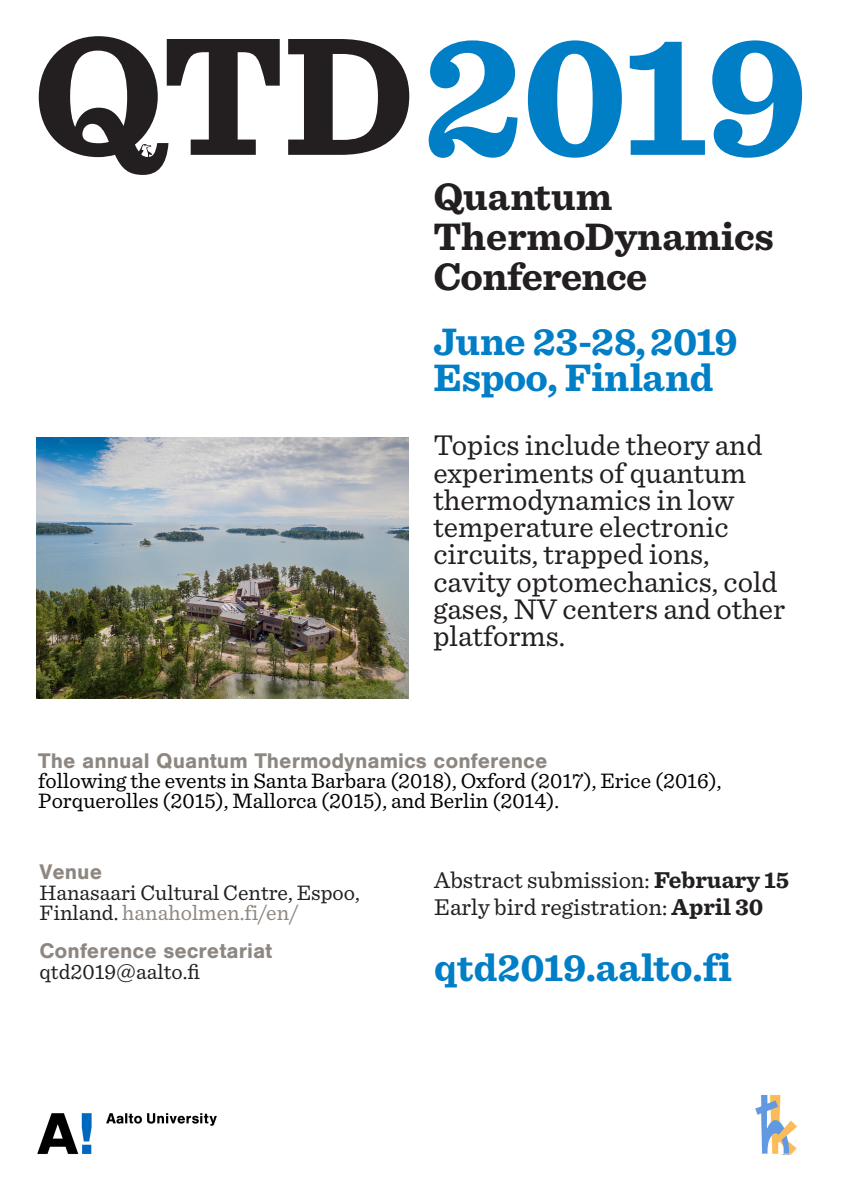
<style>
.page{position:relative;width:842px;height:1191px;background:#fff}
.page>*{position:absolute;margin:0;border:0;box-sizing:border-box;transform-origin:0 0}
.t1{font:700 176px "Sentinel";letter-spacing:-.015em;color:#007ec6}
.t2{font:700 40px/36.4px "Sentinel";letter-spacing:-.005em;color:#007ec6}
.t3{font:700 40px/40px "Sentinel";letter-spacing:-.005em;color:#231f20}
.t4{font:30px/27.3px "Sentinel";color:#231f20}
.t5{font:24px/27.5px "Sentinel";color:#231f20}
.t6{font:22px/19.6px "Sentinel";color:#000}
.t7{font:700 22px/20.5px "Nimbus San";color:#8e8781}
.t8{font:22px/20.5px "Sentinel";color:#231f20}
.s1{color:#231f20}
.s2{font-family:"Nimbus San";font-weight:700;color:#8e8781}
.s3{color:#8e8781}
.s4{font-family:"Sentinel";font-weight:400;color:#231f20}
.s5{font-weight:700}
</style>
<div class="page">
<img style="left:37px;top:1113px;width:180px;height:41px">
<img style="left:755px;top:1094px;width:42px;height:61px">
<img style="left:36px;top:437px;width:373px;height:262px">
<svg style="left:134px;top:144px;width:18px;height:20px"></svg>
<p class="t1" style="left:32px;top:-43px;width:778px"><span class="s1">QTD</span>2019</p>
<p class="t3" style="left:433px;top:175px;width:342px">Quantum<br>ThermoDynamics<br>Conference</p>
<p class="t2" style="left:433px;top:321px;width:306px">June 23-28, 2019<br>Espoo, Finland</p>
<p class="t4" style="left:433px;top:430px;width:353px">Topics include theory and experiments of quantum thermodynamics in low temperature electronic circuits, trapped ions, cavity optomechanics, cold gases, NV centers and other platforms.</p>
<p class="t7" style="left:38px;top:751px;width:511px">The annual Quantum Thermodynamics conference</p>
<p class="t6" style="left:38px;top:769px;width:685px">following the events in Santa Barbara (2018), Oxford (2017), Erice (2016),<br>Porquerolles (2015), Mallorca (2015), and Berlin (2014).</p>
<p class="t8" style="left:39px;top:860px;width:322px"><span class="s2">Venue<br></span>Hanasaari Cultural Centre, Espoo,<br>Finland. <span class="s3">hanaholmen.fi/en/</span></p>
<p class="t7" style="left:39px;top:941px;width:234px">Conference secretariat <span class="s4">qtd2019@aalto.fi</span></p>
<p class="t5" style="left:434px;top:864px;width:356px">Abstract submission: <span class="s5">February 15<br></span>Early bird registration: <span class="s5">April 30</span></p>
<p class="t2" style="left:434px;top:947px;width:299px">qtd2019.aalto.fi</p>
</div>
